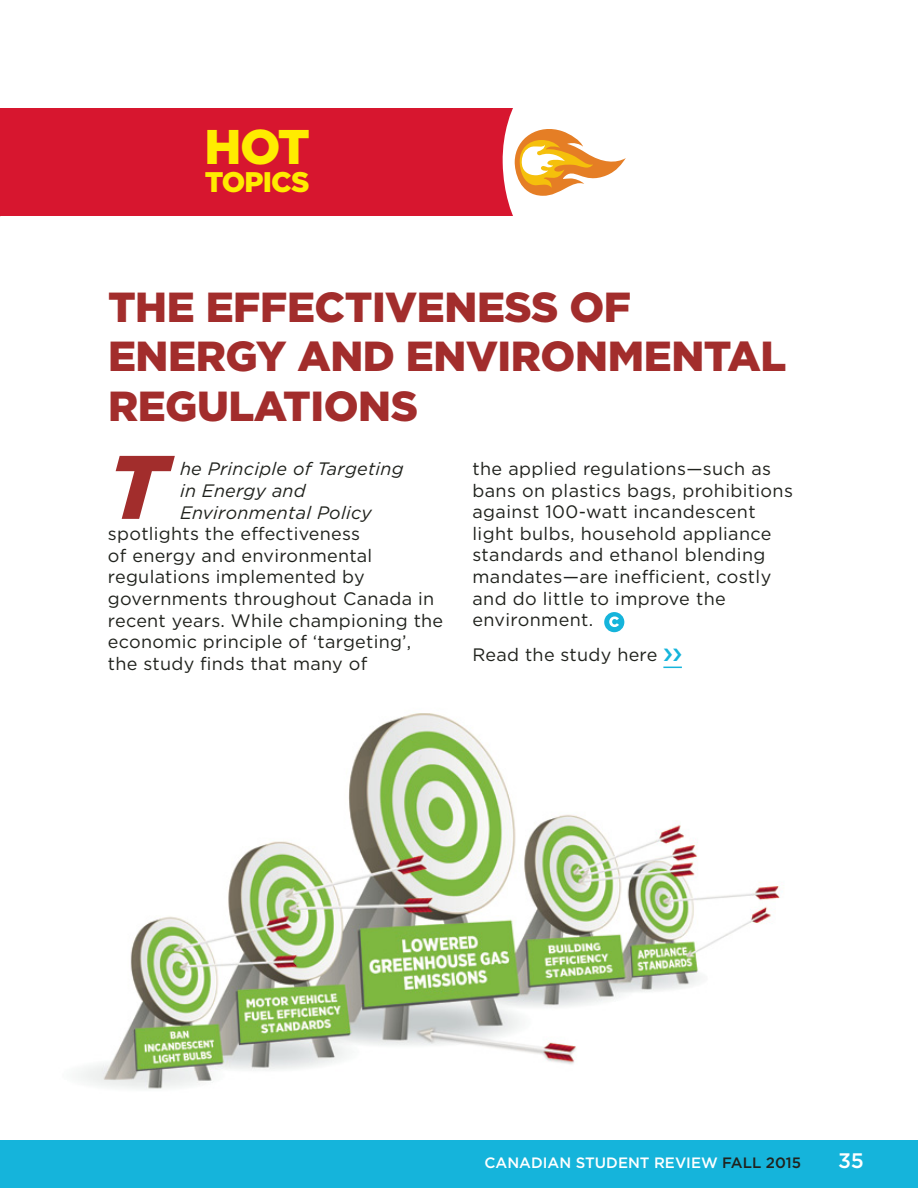
<style>
.page{position:relative;width:918px;height:1188px;background:#fff}
.page>*{position:absolute;margin:0;border:0;box-sizing:border-box;transform-origin:0 0}
.t1{font:italic 900 90px "Gotham";color:#a22d2c}
.t2{font:900 48.6px "Gotham";color:#ffec00}
.t3{font:900 42px/49.5px "Gotham";letter-spacing:-.01em;color:#a22d2c}
.t4{font:900 28.35px "Gotham";letter-spacing:-.03em;color:#ffec00}
.t5{font:500 21px "Gotham";color:#fff}
.t6{font:18px/21.6px "Gotham";letter-spacing:.015em;color:#20221d}
.t7{font:italic 18px "Gotham";letter-spacing:.015em;color:#20221d}
.t8{font:500 15px "Gotham";color:#fff}
.s1{color:#20221d}
</style>
<div class="page">
<div style="left:0;top:1140px;width:918px;height:48px;background:#15b4db"></div>
<img style="left:78px;top:612px;width:702px;height:477px">
<div style="left:0;top:108px;width:513px;height:108px;background:#d7162f"></div>
<svg style="left:515px;top:129px;width:111px;height:67px"></svg>
<svg style="left:663px;top:667px;width:19px;height:1px"></svg>
<div style="left:604px;top:612px;width:20px;height:20px;background:#15b4db;border-radius:50%"></div>
<svg style="left:609px;top:616px;width:10px;height:11px"></svg>
<svg style="left:664px;top:649px;width:17px;height:12px"></svg>
<p class="t2" style="left:205px;top:114px;width:107px">HOT</p>
<p class="t4" style="left:205px;top:163px;width:106px">TOPICS</p>
<p class="t3" style="left:108px;top:282px;width:680px">THE EFFECTIVENESS OF<br>ENERGY AND ENVIRONMENTAL<br>REGULATIONS</p>
<p class="t1" style="left:108px;top:425px;width:60px">T</p>
<p class="t7" style="left:180px;top:457px;width:225px">he Principle of Targeting</p>
<p class="t6" style="left:472px;top:457px;width:322px">the applied regulations—such as bans on plastics bags, prohibitions against 100-watt incandescent light bulbs, household appliance standards and ethanol blending mandates—are inefficient, costly and do little to improve the environment.</p>
<p class="t6" style="left:472px;top:644px;width:186px">Read the study here</p>
<p class="t7" style="left:180px;top:479px;width:127px">in Energy and</p>
<p class="t7" style="left:180px;top:501px;width:193px">Environmental Policy</p>
<p class="t6" style="left:108px;top:523px;width:254px">spotlights the effectiveness</p>
<p class="t6" style="left:108px;top:544px;width:266px">of energy and environmental</p>
<p class="t6" style="left:108px;top:566px;width:258px">regulations implemented by</p>
<p class="t6" style="left:108px;top:587px;width:328px">governments throughout Canada in</p>
<p class="t6" style="left:108px;top:609px;width:337px">recent years. While championing the</p>
<p class="t6" style="left:108px;top:631px;width:305px">economic principle of ‘targeting’,</p>
<p class="t6" style="left:108px;top:652px;width:261px">the study finds that many of</p>
<p class="t8" style="left:485px;top:1153px;width:318px">CANADIAN STUDENT REVIEW <span class="s1">FALL 2015</span></p>
<p class="t5" style="left:838px;top:1147px;width:27px">35</p>
</div>
